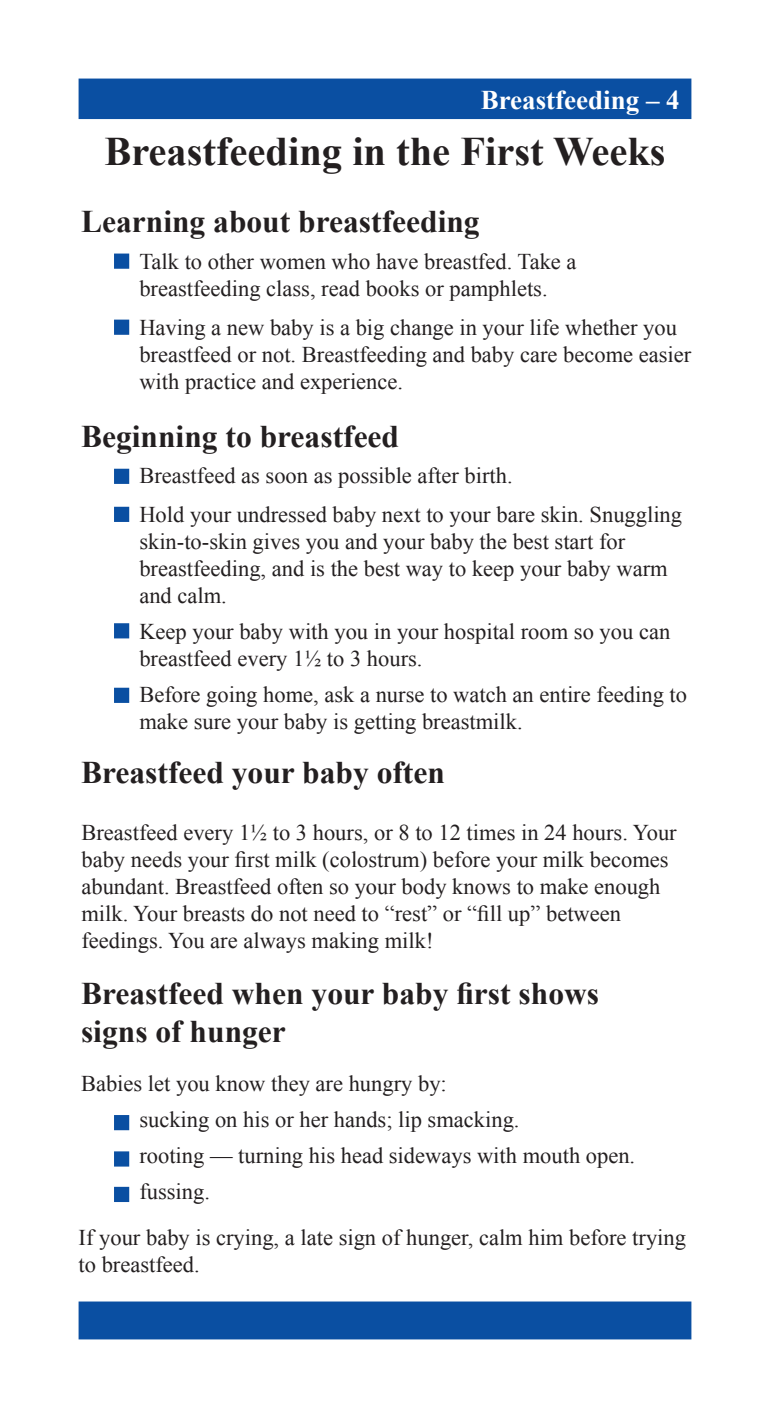
<style>
.page{position:relative;width:770px;height:1418px;background:#fff}
.page>*{position:absolute;margin:0;border:0;box-sizing:border-box;transform-origin:0 0}
.heading_2{font:700 40.5px "Times New Roman";color:#231f20}
.t1{font:700 31.5px "Times New Roman";color:#231f20}
.t2{font:700 27px "Times New Roman";color:#fff}
.t3{font:22.5px/27px "Times New Roman";color:#231f20}
</style>
<div class="page">
<div style="left:79px;top:79px;width:612px;height:40px;background:#0a4fa2"></div>
<div style="left:79px;top:1301px;width:612px;height:38px;background:#0a4fa2;border:2px solid #0a4fa2"></div>
<div style="left:115px;top:255px;width:13px;height:13px;background:#0a4fa2"></div>
<div style="left:114px;top:253px;width:15px;height:16px;border:2px solid #0a4fa2"></div>
<div style="left:115px;top:321px;width:13px;height:13px;background:#0a4fa2"></div>
<div style="left:114px;top:320px;width:15px;height:15px;border:2px solid #0a4fa2"></div>
<div style="left:115px;top:1188px;width:13px;height:12px;background:#0a4fa2"></div>
<div style="left:114px;top:1186px;width:15px;height:16px;border:2px solid #0a4fa2"></div>
<div style="left:115px;top:1116px;width:13px;height:13px;background:#0a4fa2"></div>
<div style="left:114px;top:1115px;width:15px;height:15px;border:2px solid #0a4fa2"></div>
<div style="left:115px;top:470px;width:13px;height:13px;background:#0a4fa2"></div>
<div style="left:114px;top:469px;width:15px;height:15px;border:2px solid #0a4fa2"></div>
<div style="left:115px;top:689px;width:13px;height:13px;background:#0a4fa2"></div>
<div style="left:114px;top:687px;width:15px;height:16px;border:2px solid #0a4fa2"></div>
<div style="left:115px;top:1152px;width:13px;height:13px;background:#0a4fa2"></div>
<div style="left:114px;top:1151px;width:15px;height:15px;border:2px solid #0a4fa2"></div>
<div style="left:115px;top:624px;width:13px;height:13px;background:#0a4fa2"></div>
<div style="left:114px;top:623px;width:15px;height:15px;border:2px solid #0a4fa2"></div>
<div style="left:115px;top:508px;width:13px;height:13px;background:#0a4fa2"></div>
<div style="left:114px;top:507px;width:15px;height:15px;border:2px solid #0a4fa2"></div>
<p class="t2" style="left:480px;top:81px;width:200px">Breastfeeding – 4</p>
<p class="heading_2" style="left:104px;top:124px;width:562px">Breastfeeding in the First Weeks</p>
<p class="t1" style="left:81px;top:200px;width:400px">Learning about breastfeeding</p>
<p class="t3" style="left:139px;top:247px;width:438px">Talk to other women who have breastfed. Take a breastfeeding class, read books or pamphlets.</p>
<p class="t3" style="left:139px;top:313px;width:553px">Having a new baby is a big change in your life whether you breastfeed or not. Breastfeeding and baby care become easier with practice and experience.</p>
<p class="t1" style="left:81px;top:414px;width:319px">Beginning to breastfeed</p>
<p class="t3" style="left:139px;top:461px;width:375px">Breastfeed as soon as possible after birth.</p>
<p class="t3" style="left:139px;top:501px;width:544px">Hold your undressed baby next to your bare skin. Snuggling skin-to-skin gives you and your baby the best start for breastfeeding, and is the best way to keep your baby warm and calm.</p>
<p class="t3" style="left:139px;top:617px;width:532px">Keep your baby with you in your hospital room so you can breastfeed every 1½ to 3 hours.</p>
<p class="t3" style="left:139px;top:680px;width:549px">Before going home, ask a nurse to watch an entire feeding to make sure your baby is getting breastmilk.</p>
<p class="t1" style="left:81px;top:751px;width:365px">Breastfeed your baby often</p>
<p class="t3" style="left:81px;top:818px;width:596px">Breastfeed every 1½ to 3 hours, or 8 to 12 times in 24 hours. Your baby needs your first milk (colostrum) before your milk becomes abundant. Breastfeed often so your body knows to make enough milk. Your breasts do not need to “rest” or “fill up” between feedings. You are always making milk!</p>
<p class="t1" style="left:81px;top:972px;width:519px">Breastfeed when your baby first shows</p>
<p class="t1" style="left:81px;top:1010px;width:206px">signs of hunger</p>
<p class="t3" style="left:81px;top:1070px;width:367px">Babies let you know they are hungry by:</p>
<p class="t3" style="left:139px;top:1106px;width:381px">sucking on his or her hands; lip smacking.</p>
<p class="t3" style="left:139px;top:1142px;width:497px">rooting — turning his head sideways with mouth open.</p>
<p class="t3" style="left:139px;top:1178px;width:72px">fussing.</p>
<p class="t3" style="left:79px;top:1223px;width:609px">If your baby is crying, a late sign of hunger, calm him before trying to breastfeed.</p>
</div>
